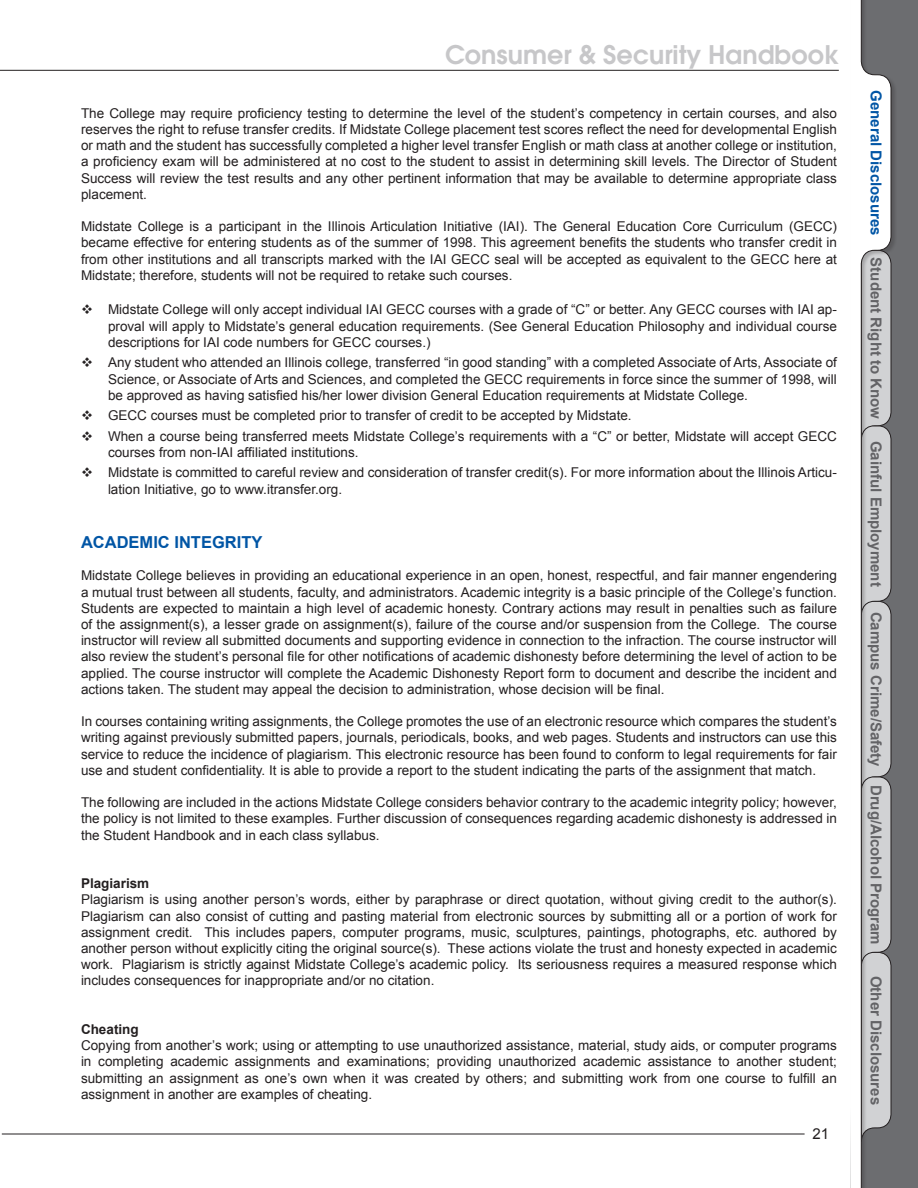
<style>
.page{position:relative;width:918px;height:1188px;background:#fff}
.page>*{position:absolute;margin:0;border:0;box-sizing:border-box;transform-origin:0 0}
.t1{font:600 25.5px "Avant Garde";color:#c7c7c9}
.Heading_1{font:700 16.5px "Arial";color:#0155a5}
.t2{font:700 15px "Arial";color:#636366}
.t3{font:700 15px "Arial";color:#0155a5}
.t4{font:15px "Arial";color:#231f20}
.t5{font:13.5px/16.2px "Arial";color:#231f20;text-align:justify}
.Heading_2{font:700 13.5px "Arial";color:#231f20}
</style>
<div class="page">
<hr style="left:2px;top:1134px;width:803px;height:1px;background:#231f20">
<hr style="left:0;top:70px;width:839px;height:1px;background:#231f20">
<div style="left:897px;top:0;width:21px;height:1188px;background:#6c6d70"></div>
<div style="left:850px;top:0;width:47px;height:1188px;background:#231f20;opacity:.25"></div>
<svg style="left:850px;top:0;width:42px;height:1188px"></svg>
<h1 class="t1" style="left:445px;top:38px;width:395px">Consumer &amp; Security Handbook</h1>
<p class="t5" style="left:81px;top:105px;width:757px">The College may require proficiency testing to determine the level of the student’s competency in certain courses, and also reserves the right to refuse transfer credits. If Midstate College placement test scores reflect the need for developmental English or math and the student has successfully completed a higher level transfer English or math class at another college or institution, a proficiency exam will be administered at no cost to the student to assist in determining skill levels. The Director of Student Success will review the test results and any other pertinent information that may be available to determine appropriate class placement.</p>
<p class="t5" style="left:81px;top:219px;width:757px">Midstate College is a participant in the Illinois Articulation Initiative (IAI). The General Education Core Curriculum (GECC) became effective for entering students as of the summer of 1998. This agreement benefits the students who transfer credit in from other institutions and all transcripts marked with the IAI GECC seal will be accepted as equivalent to the GECC here at Midstate; therefore, students will not be required to retake such courses.</p>
<p class="t5" style="left:108px;top:302px;width:730px">Midstate College will only accept individual IAI GECC courses with a grade of “C” or better. Any GECC courses with IAI ap&shy;proval will apply to Midstate’s general education requirements. (See General Education Philosophy and individual course descriptions for IAI code numbers for GECC courses.)</p>
<p class="t5" style="left:108px;top:355px;width:730px">Any student who attended an Illinois college, transferred “in good standing” with a completed Associate of Arts, Associate of Science, or Associate of Arts and Sciences, and completed the GECC requirements in force since the summer of 1998, will be approved as having satisfied his/her lower division General Education requirements at Midstate College.</p>
<p class="t5" style="left:108px;top:408px;width:525px">GECC courses must be completed prior to transfer of credit to be accepted by Midstate.</p>
<p class="t5" style="left:108px;top:428px;width:730px">When a course being transferred meets Midstate College’s requirements with a “C” or better, Midstate will accept GECC courses from non-IAI affiliated institutions.</p>
<p class="t5" style="left:108px;top:465px;width:730px">Midstate is committed to careful review and consideration of transfer credit(s). For more information about the Illinois Articu&shy;lation Initiative, go to www.itransfer.org.</p>
<p class="Heading_1" style="left:81px;top:531px;width:183px">ACADEMIC INTEGRITY</p>
<p class="t5" style="left:81px;top:568px;width:757px">Midstate College believes in providing an educational experience in an open, honest, respectful, and fair manner engendering a mutual trust between all students, faculty, and administrators. Academic integrity is a basic principle of the College’s function.<br>Students are expected to maintain a high level of academic honesty. Contrary actions may result in penalties such as failure of the assignment(s), a lesser grade on assignment(s), failure of the course and/or suspension from the College. The course instructor will review all submitted documents and supporting evidence in connection to the infraction. The course instructor will also review the student’s personal file for other notifications of academic dishonesty before determining the level of action to be applied. The course instructor will complete the Academic Dishonesty Report form to document and describe the incident and actions taken. The student may appeal the decision to administration, whose decision will be final.</p>
<p class="t5" style="left:81px;top:714px;width:757px">In courses containing writing assignments, the College promotes the use of an electronic resource which compares the student’s writing against previously submitted papers, journals, periodicals, books, and web pages. Students and instructors can use this service to reduce the incidence of plagiarism. This electronic resource has been found to conform to legal requirements for fair use and student confidentiality. It is able to provide a report to the student indicating the parts of the assignment that match.</p>
<p class="t5" style="left:81px;top:795px;width:758px">The following are included in the actions Midstate College considers behavior contrary to the academic integrity policy; however, the policy is not limited to these examples. Further discussion of consequences regarding academic dishonesty is addressed in the Student Handbook and in each class syllabus.</p>
<p class="Heading_2" style="left:81px;top:874px;width:70px">Plagiarism</p>
<p class="t5" style="left:81px;top:892px;width:757px">Plagiarism is using another person’s words, either by paraphrase or direct quotation, without giving credit to the author(s).<br>Plagiarism can also consist of cutting and pasting material from electronic sources by submitting all or a portion of work for assignment credit. This includes papers, computer programs, music, sculptures, paintings, photographs, etc. authored by another person without explicitly citing the original source(s). These actions violate the trust and honesty expected in academic work. Plagiarism is strictly against Midstate College’s academic policy. Its seriousness requires a measured response which includes consequences for inappropriate and/or no citation.</p>
<p class="Heading_2" style="left:81px;top:1020px;width:59px">Cheating</p>
<p class="t5" style="left:81px;top:1038px;width:757px">Copying from another’s work; using or attempting to use unauthorized assistance, material, study aids, or computer programs in completing academic assignments and examinations; providing unauthorized academic assistance to another student; submitting an assignment as one’s own when it was created by others; and submitting work from one course to fulfill an assignment in another are examples of cheating.</p>
<p class="t4" style="left:812px;top:1124px;width:18px">21</p>
<p class="t3" style="left:886px;top:90px;width:147px;rotate:90deg">General Disclosures</p>
<p class="t2" style="left:886px;top:257px;width:163px;rotate:90deg">Student Right to Know</p>
<p class="t2" style="left:886px;top:441px;width:147px;rotate:90deg">Gainful Employment</p>
<p class="t2" style="left:886px;top:612px;width:335px;rotate:90deg">Campus Crime/Safety Drug/Alcohol Program</p>
<p class="t2" style="left:886px;top:976px;width:131px;rotate:90deg">Other Disclosures</p>
</div>
